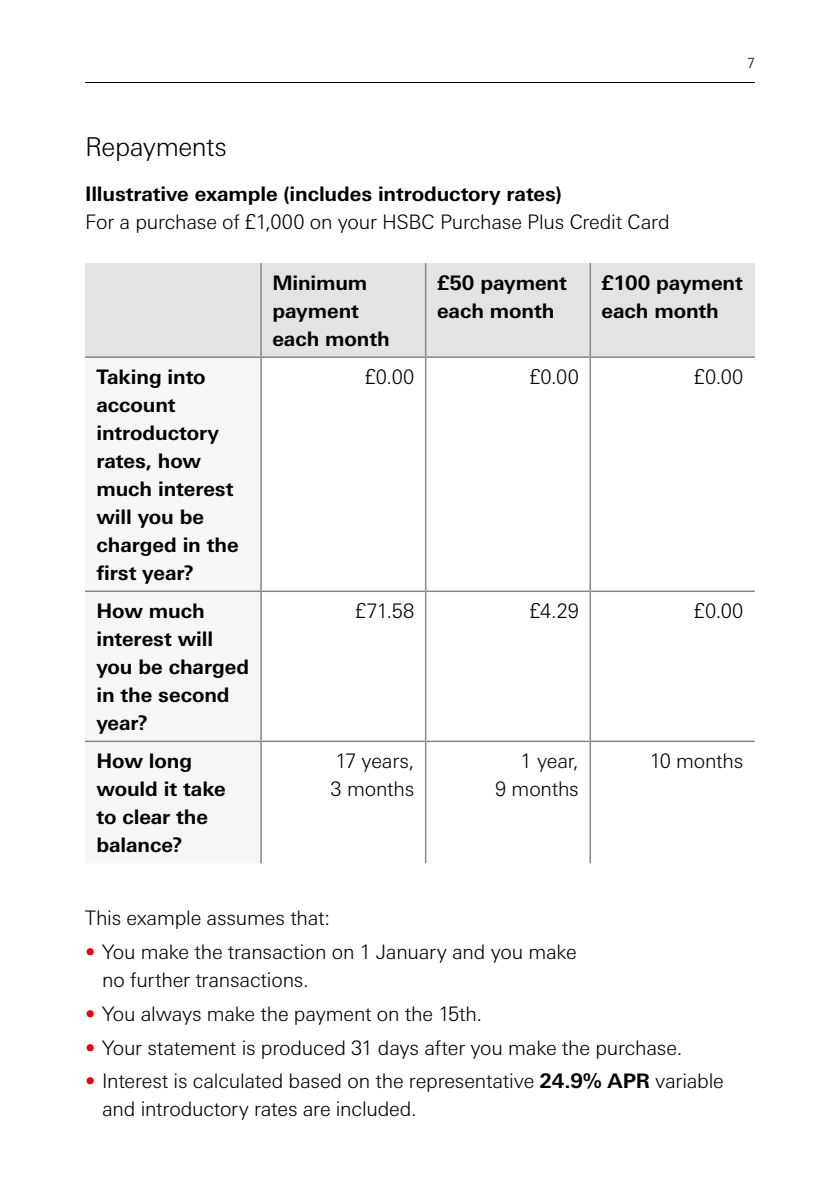
<style>
.page{position:relative;width:840px;height:1191px;background:#fff}
.page>*{position:absolute;margin:0;border:0;box-sizing:border-box;transform-origin:0 0}
.t1{font:300 26px "Univers Nextfor HSBC";letter-spacing:-.015em;color:#000}
.t2{font:300 20px/28px "Univers Nextfor HSBC";letter-spacing:-.01em;color:#000}
.t3{font:700 20px/28px "Univers Nextfor HSBC";letter-spacing:-.005em;color:#000}
.t4{font:300 14px "Univers Nextfor HSBC";color:#000}
.s1{color:#e30613}
.s2{font-weight:700}
</style>
<div class="page">
<hr style="left:85px;top:82px;width:669px;height:1px;background:#000">
<div style="left:85px;top:263px;width:669px;height:93px;background:#e3e3e3"></div>
<hr style="left:85px;top:740px;width:176px;height:2px;background:#878787">
<hr style="left:261px;top:740px;width:164px;height:2px;background:#878787">
<hr style="left:425px;top:740px;width:165px;height:2px;background:#878787">
<hr style="left:590px;top:740px;width:164px;height:2px;background:#878787">
<hr style="left:85px;top:590px;width:176px;height:2px;background:#878787">
<hr style="left:261px;top:590px;width:164px;height:2px;background:#878787">
<hr style="left:425px;top:590px;width:165px;height:2px;background:#878787">
<hr style="left:590px;top:590px;width:164px;height:2px;background:#878787">
<hr style="left:260px;top:263px;width:2px;height:93px;background:#878787">
<hr style="left:424px;top:263px;width:2px;height:93px;background:#878787">
<hr style="left:589px;top:263px;width:1px;height:93px;background:#878787">
<hr style="left:85px;top:356px;width:176px;height:2px;background:#878787">
<hr style="left:261px;top:356px;width:164px;height:2px;background:#878787">
<hr style="left:260px;top:358px;width:2px;height:232px;background:#878787">
<hr style="left:425px;top:356px;width:165px;height:2px;background:#878787">
<hr style="left:424px;top:358px;width:2px;height:232px;background:#878787">
<hr style="left:590px;top:356px;width:164px;height:2px;background:#878787">
<hr style="left:589px;top:358px;width:1px;height:232px;background:#878787">
<hr style="left:260px;top:592px;width:2px;height:148px;background:#878787">
<hr style="left:424px;top:592px;width:2px;height:148px;background:#878787">
<hr style="left:589px;top:592px;width:1px;height:148px;background:#878787">
<hr style="left:260px;top:742px;width:2px;height:121px;background:#878787">
<hr style="left:424px;top:742px;width:2px;height:121px;background:#878787">
<hr style="left:589px;top:742px;width:1px;height:121px;background:#878787">
<h1 class="t1" style="left:85px;top:128px;width:143px">Repayments</h1>
<p class="t3" style="left:85px;top:179px;width:478px">Illustrative example (includes introductory rates)</p>
<p class="t2" style="left:85px;top:207px;width:585px">For a purchase of £1,000 on your HSBC Purchase Plus Credit Card</p>
<p class="t4" style="left:746px;top:53px;width:9px">7</p>
<p class="t3" style="left:272px;top:267px;width:119px">Minimum payment each month</p>
<p class="t3" style="left:437px;top:267px;width:131px">£50 payment each month</p>
<p class="t3" style="left:601px;top:267px;width:143px">£100 payment each month</p>
<p class="t3" style="left:96px;top:361px;width:144px">Taking into account introductory rates, how much interest will you be charged in the first year?</p>
<p class="t2" style="left:364px;top:361px;width:51px">£0.00</p>
<p class="t2" style="left:529px;top:361px;width:51px">£0.00</p>
<p class="t2" style="left:693px;top:361px;width:51px">£0.00</p>
<p class="t3" style="left:96px;top:595px;width:154px">How much interest will you be charged in the second year?</p>
<p class="t2" style="left:355px;top:595px;width:61px">£71.58</p>
<p class="t2" style="left:529px;top:595px;width:51px">£4.29</p>
<p class="t2" style="left:693px;top:595px;width:51px">£0.00</p>
<p class="t3" style="left:96px;top:745px;width:131px">How long would it take to clear the balance?</p>
<p class="t2" style="left:330px;top:745px;width:85px">17 years,<br>3 months</p>
<p class="t2" style="left:495px;top:745px;width:85px;text-align:right">1 year,<br>9 months</p>
<p class="t2" style="left:649px;top:745px;width:95px">10 months</p>
<p class="t2" style="left:85px;top:903px;width:246px">This example assumes that:</p>
<p class="t2" style="left:102px;top:936px;width:476px;text-indent:-17px"><span class="s1">•</span> You make the transaction on 1 January and you make no further transactions.</p>
<p class="t2" style="left:85px;top:998px;width:398px"><span class="s1">•</span> You always make the payment on the 15th.</p>
<p class="t2" style="left:85px;top:1032px;width:598px"><span class="s1">•</span> Your statement is produced 31 days after you make the purchase.</p>
<p class="t2" style="left:102px;top:1065px;width:623px;text-indent:-17px"><span class="s1">•</span> Interest is calculated based on the representative <span class="s2">24.9% APR</span> variable and introductory rates are included.</p>
</div>
